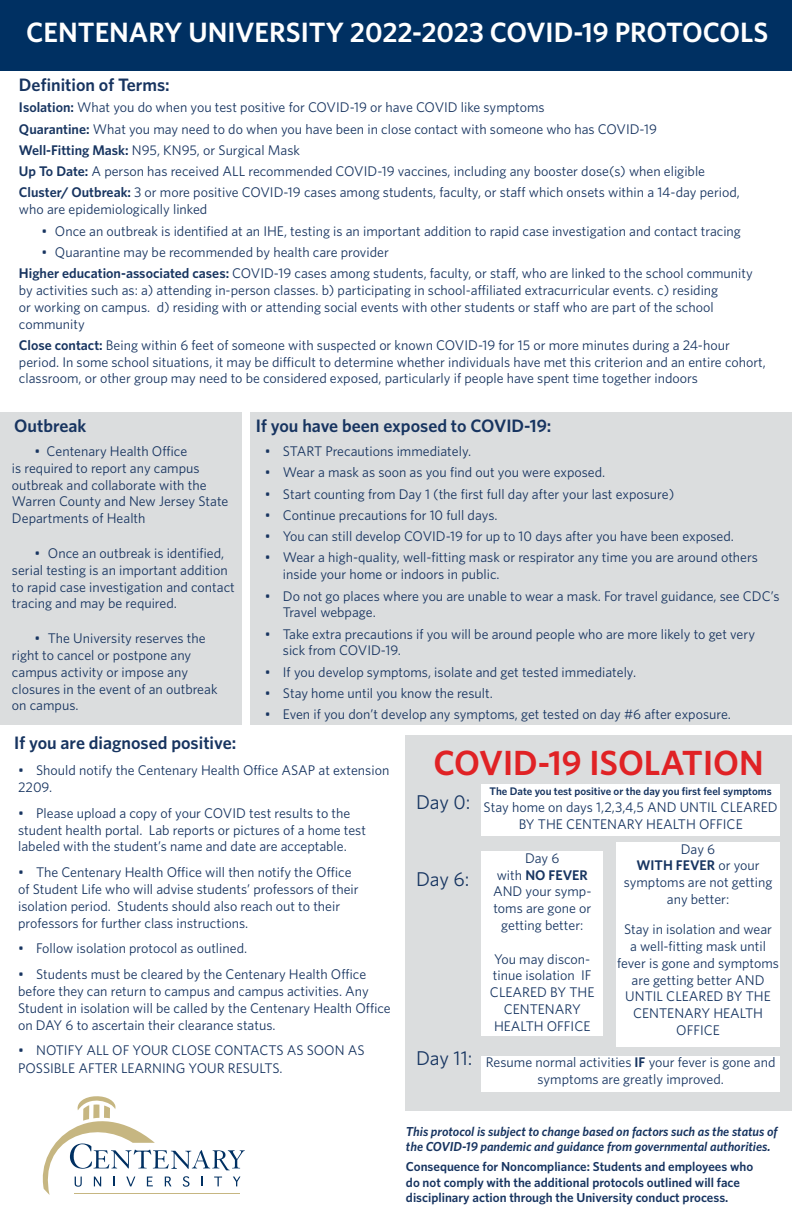
<style>
.page{position:relative;width:792px;height:1224px;background:#fff}
.page>*{position:absolute;margin:0;border:0;box-sizing:border-box;transform-origin:0 0}
.t1{font:600 35px "Whitney HTF";color:#e02225}
.t2{font:600 28px "Whitney HTF";color:#fff}
.t3{font:20px "Whitney HTF";letter-spacing:-.01em;color:#173561}
.t4{font:600 18px "Whitney HTF";color:#173460}
.t5{font:14px/16.8px "Whitney HTF";color:#173460}
.t6{font:14px/16.8px "Whitney HTF";color:#173561;text-align:center}
.t7{font:600 13px/15.6px "Whitney HTF";color:#173460}
.t8{font:italic 600 13px/15.6px "Whitney HTF";color:#173460}
.t9{font:600 11px "Whitney HTF";color:#173561}
.s1{font-weight:600}
</style>
<div class="page">
<div style="left:0;top:0;width:792px;height:70px;background:#003062"></div>
<div style="left:0;top:413px;width:242px;height:312px;background:#dbddde"></div>
<div style="left:250px;top:413px;width:542px;height:312px;background:#dbddde"></div>
<div style="left:406px;top:735px;width:386px;height:376px;background:#dbddde"></div>
<div style="left:482px;top:784px;width:298px;height:51px;background:#fff"></div>
<div style="left:482px;top:852px;width:121px;height:184px;background:#fff"></div>
<div style="left:616px;top:842px;width:164px;height:205px;background:#fff"></div>
<div style="left:482px;top:1056px;width:298px;height:36px;background:#fff"></div>
<svg style="left:43px;top:1096px;width:202px;height:99px"></svg>
<h2 class="t2" style="left:26px;top:15px;width:744px">CENTENARY UNIVERSITY 2022-2023 COVID-19 PROTOCOLS</h2>
<p class="t4" style="left:19px;top:74px;width:152px">Definition of Terms:</p>
<p class="t5" style="left:19px;top:96px;width:722px;line-height:21.3px"><span class="s1">Isolation:</span> What you do when you test positive for COVID-19 or have COVID like symptoms<br><span class="s1">Quarantine:</span> What you may need to do when you have been in close contact with someone who has COVID-19<br><span class="s1">Well-Fitting Mask:</span> N95, KN95, or Surgical Mask<br><span class="s1">Up To Date:</span> A person has received ALL recommended COVID-19 vaccines, including any booster dose(s) when eligible <span class="s1">Cluster/ Outbreak:</span> 3 or more positive COVID-19 cases among students, faculty, or staff which onsets within a 14-day period,</p>
<p class="t5" style="left:19px;top:201px;width:190px">who are epidemiologically linked</p>
<p class="t5" style="left:41px;top:222px;width:701px">• Once an outbreak is identified at an IHE, testing is an important addition to rapid case investigation and contact tracing</p>
<p class="t5" style="left:19px;top:241px;width:735px;line-height:21.3px;text-indent:22px">• Quarantine may be recommended by health care provider<br><span class="s1">Higher education-associated cases:</span> COVID-19 cases among students, faculty, or staff, who are linked to the school community</p>
<p class="t5" style="left:19px;top:281px;width:701px">by activities such as: a) attending in-person classes. b) participating in school-affiliated extracurricular events. c) residing or working on campus. d) residing with or attending social events with other students or staff who are part of the school community</p>
<p class="t5" style="left:19px;top:336px;width:749px"><span class="s1">Close contact:</span> Being within 6 feet of someone with suspected or known COVID-19 for 15 or more minutes during a 24-hour period. In some school situations, it may be difficult to determine whether individuals have met this criterion and an entire cohort, classroom, or other group may need to be considered exposed, particularly if people have spent time together indoors</p>
<p class="t4" style="left:14px;top:415px;width:74px">Outbreak</p>
<p class="t5" style="left:12px;top:442px;width:218px;text-indent:22px">• Centenary Health Office<br>is required to report any campus outbreak and collaborate with the<br>Warren County and New Jersey State<br>Departments of Health</p>
<p class="t5" style="left:12px;top:544px;width:224px;text-indent:22px">• Once an outbreak is identified, serial testing is an important addition to rapid case investigation and contact tracing and may be required.</p>
<p class="t5" style="left:12px;top:630px;width:207px;text-indent:22px">• The University reserves the right to cancel or postpone any campus activity or impose any closures in the event of an outbreak on campus.</p>
<p class="t4" style="left:14px;top:732px;width:224px">If you are diagnosed positive:</p>
<p class="t5" style="left:18px;top:762px;width:373px">• Should notify the Centenary Health Office ASAP at extension<br>2209.</p>
<p class="t5" style="left:18px;top:804px;width:349px">• Please upload a copy of your COVID test results to the student health portal. Lab reports or pictures of a home test labeled with the student’s name and date are acceptable.</p>
<p class="t5" style="left:18px;top:864px;width:342px">• The Centenary Health Office will then notify the Office of Student Life who will advise students’ professors of their isolation period. Students should also reach out to their professors for further class instructions.</p>
<p class="t5" style="left:18px;top:940px;width:231px">• Follow isolation protocol as outlined.</p>
<p class="t5" style="left:18px;top:966px;width:374px">• Students must be cleared by the Centenary Health Office before they can return to campus and campus activities. Any Student in isolation will be called by the Centenary Health Office on DAY 6 to ascertain their clearance status.</p>
<p class="t5" style="left:18px;top:1041px;width:348px;line-height:18px">• NOTIFY ALL OF YOUR CLOSE CONTACTS AS SOON AS<br>POSSIBLE AFTER LEARNING YOUR RESULTS.</p>
<p class="t4" style="left:256px;top:415px;width:297px">If you have been exposed to COVID-19:</p>
<p class="t5" style="left:265px;top:442px;width:208px">• START Precautions immediately.</p>
<p class="t5" style="left:265px;top:464px;width:342px">• Wear a mask as soon as you find out you were exposed.</p>
<p class="t5" style="left:265px;top:485px;width:411px">• Start counting from Day 1 (the first full day after your last exposure)</p>
<p class="t5" style="left:265px;top:506px;width:234px">• Continue precautions for 10 full days.</p>
<p class="t5" style="left:265px;top:528px;width:471px">• You can still develop COVID-19 for up to 10 days after you have been exposed.</p>
<p class="t5" style="left:283px;top:549px;width:477px;text-indent:-18px">• Wear a high-quality, well-fitting mask or respirator any time you are around others inside your home or indoors in public.</p>
<p class="t5" style="left:283px;top:587px;width:498px;text-indent:-18px">• Do not go places where you are unable to wear a mask. For travel guidance, see CDC’s<br>Travel webpage.</p>
<p class="t5" style="left:283px;top:625px;width:474px;text-indent:-18px">• Take extra precautions if you will be around people who are more likely to get very sick from COVID-19.</p>
<p class="t5" style="left:265px;top:663px;width:373px">• If you develop symptoms, isolate and get tested immediately.</p>
<p class="t5" style="left:265px;top:684px;width:230px">• Stay home until you know the result.</p>
<p class="t5" style="left:265px;top:706px;width:468px">• Even if you don’t develop any symptoms, get tested on day #6 after exposure.</p>
<h1 class="t1" style="left:433px;top:742px;width:332px">COVID-19 ISOLATION</h1>
<p class="t9" style="left:490px;top:785px;width:284px">The Date you test positive or the day you first feel symptoms</p>
<p class="t6" style="left:484px;top:799px;width:296px">Stay home on days 1,2,3,4,5 AND UNTIL CLEARED<br>BY THE CENTENARY HEALTH OFFICE</p>
<p class="t6" style="left:493px;top:849px;width:100px">Day 6<br>with <span class="s1">NO FEVER<br></span>AND your symp&shy;toms are gone or getting better:</p>
<p class="t6" style="left:490px;top:950px;width:106px">You may discon&shy;tinue isolation IF<br>CLEARED BY THE<br>CENTENARY<br>HEALTH OFFICE</p>
<h3 class="t3" style="left:416px;top:790px;width:56px">Day 0:</h3>
<p class="t6" style="left:624px;top:840px;width:150px">Day 6<br><span class="s1">WITH FEVER</span> or your symptoms are not getting any better:</p>
<p class="t6" style="left:617px;top:921px;width:164px">Stay in isolation and wear<br>a well-fitting mask until fever is gone and symptoms are getting better AND<br>UNTIL CLEARED BY THE<br>CENTENARY HEALTH<br>OFFICE</p>
<p class="t6" style="left:486px;top:1053px;width:291px">Resume normal activities <span class="s1">IF</span> your fever is gone and symptoms are greatly improved.</p>
<h3 class="t3" style="left:416px;top:867px;width:55px">Day 6:</h3>
<h3 class="t3" style="left:416px;top:1047px;width:58px">Day 11:</h3>
<p class="t8" style="left:406px;top:1123px;width:373px">This protocol is subject to change based on factors such as the status of the COVID-19 pandemic and guidance from governmental authorities.</p>
<p class="t7" style="left:406px;top:1159px;width:349px">Consequence for Noncompliance: Students and employees who do not comply with the additional protocols outlined will face disciplinary action through the University conduct process.</p>
</div>
